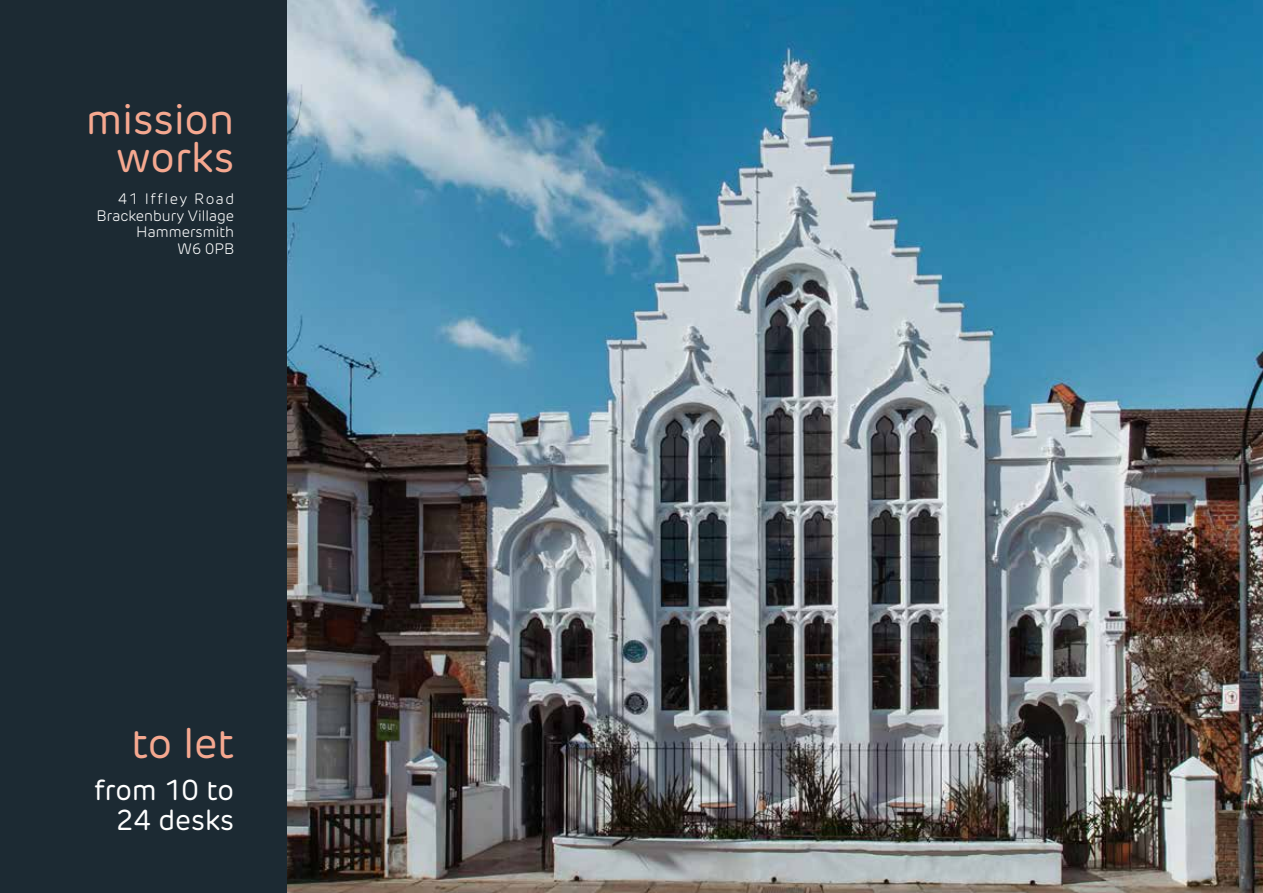
<style>
.page{position:relative;width:1263px;height:893px;background:#1c2a33}
.page>*{position:absolute;margin:0;border:0;box-sizing:border-box;transform-origin:0 0}
.t1{font:42px/38px "New Rubrik";color:#f5a890;text-align:right}
.t2{font:28.5px/30px "New Rubrik";color:#fff;text-align:right}
.t3{font:300 15px/16.5px "New Rubrik";color:#fff;text-align:right}
</style>
<div class="page">
<img style="left:287px;top:0;width:976px;height:893px">
<h1 class="t1" style="left:86px;top:101px;width:149px">mission works</h1>
<p class="t3" style="left:97px;top:191px;width:139px">41 Iffley Road<br>Brackenbury Village<br>Hammersmith<br>W6 0PB</p>
<h1 class="t1" style="left:132px;top:724px;width:104px">to let</h1>
<h2 class="t2" style="left:94px;top:775px;width:141px">from 10 to<br>24 desks</h2>
</div>
